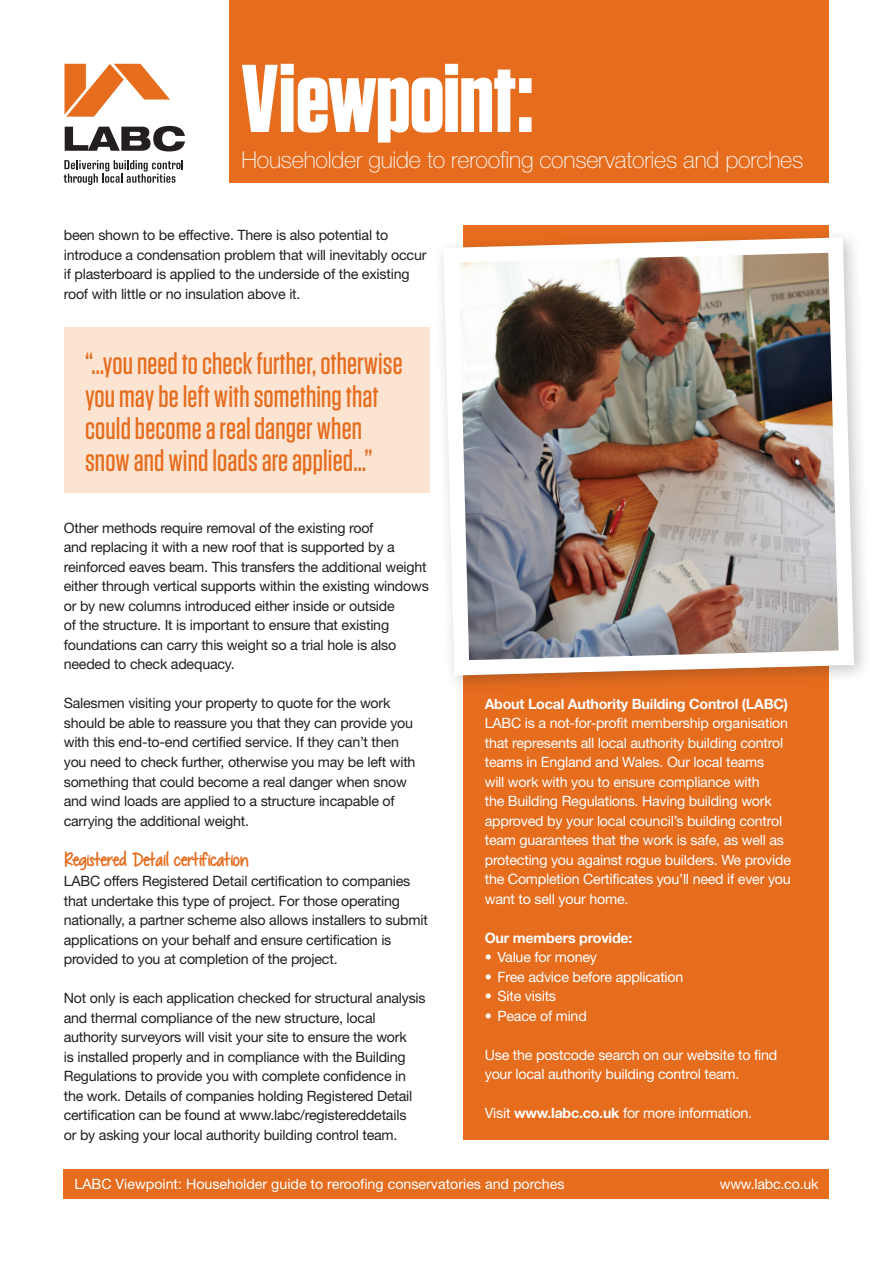
<style>
.page{position:relative;width:893px;height:1263px;background:#fff}
.page>*{position:absolute;margin:0;border:0;box-sizing:border-box;transform-origin:0 0}
.t1{font:700 96px "Tungsten";letter-spacing:-.01em;color:#fff}
.No_Spacing{font:500 30.75px/32.2px "Tungsten";letter-spacing:.005em;color:#e66c1e}
.t2{font:25.5px "Chocolate Covered Raindrops";letter-spacing:-.015em;color:#e66c1e}
.t3{font:100 23.25px "Helvetica Neue LT Std";letter-spacing:-.01em;color:#fff}
.t4{font:14.25px/19.5px "Helvetica Neue LT Std";letter-spacing:-.015em;color:#231f20}
.t5{font:14.25px/19.5px "Helvetica Neue LT Std";letter-spacing:-.015em;color:#fff}
.t6{font:700 14.25px "Helvetica Neue LT Std";letter-spacing:-.015em;color:#fff}
.s1{font-weight:700}
</style>
<div class="page">
<div style="left:463px;top:225px;width:366px;height:915px;background:#e66c1e"></div>
<div style="left:64px;top:1169px;width:765px;height:30px;background:#e66c1e"></div>
<div style="left:434px;top:228px;width:438px;height:465px;background:#231f20;opacity:.25"></div>
<img style="left:459px;top:254px;width:379px;height:405px">
<div style="left:443px;top:238px;width:411px;height:437px;border:15px solid #fff;border-radius:10px"></div>
<div style="left:64px;top:327px;width:365px;height:166px;background:#fce4d2"></div>
<div style="left:229px;top:0;width:599px;height:183px;background:#e66c1e"></div>
<svg style="left:65px;top:126px;width:120px;height:25px"></svg>
<svg style="left:64px;top:64px;width:106px;height:53px"></svg>
<svg style="left:64px;top:160px;width:119px;height:25px"></svg>
<p class="t1" style="left:242px;top:47px;width:293px">Viewpoint:</p>
<p class="t3" style="left:242px;top:146px;width:563px">Householder guide to reroofing conservatories and porches</p>
<p class="t4" style="left:64px;top:225px;width:364px">been shown to be effective. There is also potential to introduce a condensation problem that will inevitably occur if plasterboard is applied to the underside of the existing roof with little or no insulation above it.</p>
<p class="No_Spacing" style="left:85px;top:348px;width:319px">“…you need to check further, otherwise you may be left with something that could become a real danger when snow and wind loads are applied…”</p>
<p class="t4" style="left:64px;top:518px;width:367px">Other methods require removal of the existing roof<br>and replacing it with a new roof that is supported by a reinforced eaves beam. This transfers the additional weight either through vertical supports within the existing windows or by new columns introduced either inside or outside<br>of the structure. It is important to ensure that existing foundations can carry this weight so a trial hole is also needed to check adequacy.</p>
<p class="t4" style="left:64px;top:693px;width:353px">Salesmen visiting your property to quote for the work should be able to reassure you that they can provide you with this end-to-end certified service. If they can’t then you need to check further, otherwise you may be left with something that could become a real danger when snow and wind loads are applied to a structure incapable of carrying the additional weight.</p>
<p class="t2" style="left:60px;top:847px;width:186px">Registered Detail certification</p>
<p class="t4" style="left:64px;top:871px;width:366px">LABC offers Registered Detail certification to companies that undertake this type of project. For those operating nationally, a partner scheme also allows installers to submit applications on your behalf and ensure certification is provided to you at completion of the project.</p>
<p class="t4" style="left:64px;top:988px;width:363px">Not only is each application checked for structural analysis and thermal compliance of the new structure, local authority surveyors will visit your site to ensure the work<br>is installed properly and in compliance with the Building Regulations to provide you with complete confidence in the work. Details of companies holding Registered Detail certification can be found at www.labc/registereddetails<br>or by asking your local authority building control team.</p>
<p class="t6" style="left:485px;top:695px;width:305px">About Local Authority Building Control (LABC)</p>
<p class="t5" style="left:485px;top:713px;width:308px">LABC is a not-for-profit membership organisation that represents all local authority building control teams in England and Wales. Our local teams<br>will work with you to ensure compliance with<br>the Building Regulations. Having building work approved by your local council’s building control team guarantees that the work is safe, as well as protecting you against rogue builders. We provide the Completion Certificates you’ll need if ever you want to sell your home.</p>
<p class="t6" style="left:485px;top:929px;width:149px">Our members provide:</p>
<p class="t5" style="left:485px;top:947px;width:114px">• Value for money</p>
<p class="t5" style="left:485px;top:967px;width:200px">• Free advice before application</p>
<p class="t5" style="left:485px;top:986px;width:73px">• Site visits</p>
<p class="t5" style="left:485px;top:1006px;width:104px">• Peace of mind</p>
<p class="t5" style="left:485px;top:1045px;width:294px">Use the postcode search on our website to find your local authority building control team.</p>
<p class="t5" style="left:485px;top:1103px;width:269px">Visit <span class="s1">www.labc.co.uk</span> for more information.</p>
<p class="t5" style="left:74px;top:1174px;width:492px">LABC Viewpoint: Householder guide to reroofing conservatories and porches</p>
<p class="t5" style="left:720px;top:1174px;width:100px">www.labc.co.uk</p>
</div>
